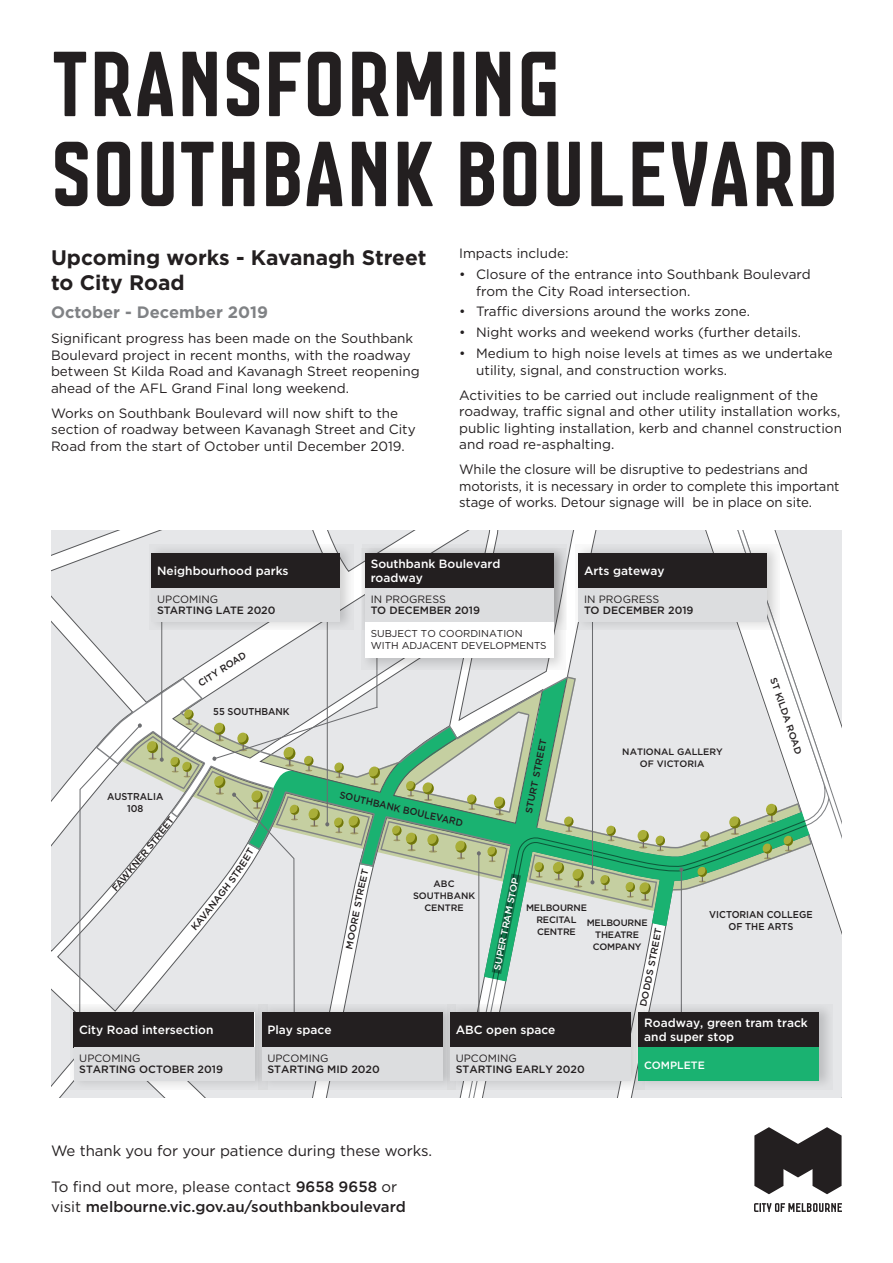
<style>
.page{position:relative;width:893px;height:1263px;background:#fff}
.page>*{position:absolute;margin:0;border:0;box-sizing:border-box;transform-origin:0 0}
.t1{font:97.5px/90px "Co M";color:#231f20}
.t2{font:700 21px/25.2px "Gotham";color:#231f20}
.t3{font:700 16.5px "Gotham";color:#808285}
.t4{font:500 15px/19.5px "Gotham";color:#231f20}
.t5{font:15px "Gotham";letter-spacing:-.005em;color:#231f20}
.t6{font:13.5px/16.5px "Gotham";color:#231f20}
.t7{font:500 12px/14.2px "Gotham";color:#fff}
.t8{font:500 10.65px "Gotham";color:#231f20}
.t9{font:10.65px "Gotham";color:#231f20}
.t10{font:500 10.65px "Gotham";color:#fff}
.t11{font:10.05px/11.7px "Gotham";color:#231f20}
.t12{font:500 9.9px/11.9px "Gotham";color:#231f20;text-align:center;scale:.94 1}
.t13{font:500 9.75px "Gotham";color:#231f20}
.t14{font:500 9.6px "Gotham";color:#231f20}
.t15{font:500 9.3px/11.9px "Gotham";letter-spacing:-.015em;color:#231f20;text-align:center}
.t16{font:500 9.3px "Gotham";letter-spacing:-.015em;color:#231f20;scale:1.06 1}
.t17{font:500 9.3px "Gotham";color:#fff;scale:1.06 1}
.t18{font:500 9.3px "Gotham";letter-spacing:-.015em;color:#231f20;scale:1.05 1}
.s1{font-weight:400}
</style>
<div class="page">
<svg style="left:754px;top:1203px;width:88px;height:9px"></svg>
<svg style="left:754px;top:1127px;width:88px;height:67px"></svg>
<svg style="left:51px;top:530px;width:791px;height:568px;background:#c1cbc5"></svg>
<h1 class="t1" style="left:51px;top:31px;width:790px">TRANSFORMING<br>SOUTHBANK BOULEVARD</h1>
<h2 class="t2" style="left:51px;top:244px;width:377px">Upcoming works - Kavanagh Street to City Road</h2>
<p class="t3" style="left:51px;top:301px;width:218px">October - December 2019</p>
<p class="t6" style="left:51px;top:330px;width:370px">Significant progress has been made on the Southbank Boulevard project in recent months, with the roadway between St Kilda Road and Kavanagh Street reopening ahead of the AFL Grand Final long weekend.</p>
<p class="t6" style="left:51px;top:404px;width:366px">Works on Southbank Boulevard will now shift to the section of roadway between Kavanagh Street and City<br>Road from the start of October until December 2019.</p>
<p class="t6" style="left:459px;top:245px;width:111px">Impacts include:</p>
<p class="t6" style="left:476px;top:266px;width:336px;text-indent:-17px">• Closure of the entrance into Southbank Boulevard from the City Road intersection.</p>
<p class="t6" style="left:459px;top:303px;width:292px">• Traffic diversions around the works zone.</p>
<p class="t6" style="left:459px;top:324px;width:343px">• Night works and weekend works (further details.</p>
<p class="t6" style="left:476px;top:345px;width:358px;text-indent:-17px">• Medium to high noise levels at times as we undertake utility, signal, and construction works.</p>
<p class="t6" style="left:459px;top:386px;width:384px">Activities to be carried out include realignment of the roadway, traffic signal and other utility installation works, public lighting installation, kerb and channel construction and road re-asphalting.</p>
<p class="t6" style="left:459px;top:461px;width:382px">While the closure will be disruptive to pedestrians and motorists, it is necessary in order to complete this important stage of works. Detour signage will be in place on site.</p>
<p class="t7" style="left:157px;top:563px;width:133px">Neighbourhood parks</p>
<p class="t9" style="left:157px;top:592px;width:62px">UPCOMING</p>
<p class="t8" style="left:157px;top:603px;width:120px">STARTING LATE 2020</p>
<p class="t7" style="left:371px;top:556px;width:131px">Southbank Boulevard roadway</p>
<p class="t9" style="left:371px;top:592px;width:77px">IN PROGRESS</p>
<p class="t8" style="left:371px;top:603px;width:111px">TO DECEMBER 2019</p>
<p class="t7" style="left:584px;top:563px;width:82px">Arts gateway</p>
<p class="t9" style="left:584px;top:592px;width:77px">IN PROGRESS</p>
<p class="t8" style="left:584px;top:603px;width:111px">TO DECEMBER 2019</p>
<p class="t11" style="left:371px;top:628px;width:177px">SUBJECT TO COORDINATION<br>WITH ADJACENT DEVELOPMENTS</p>
<p class="t12" style="left:107px;top:790px;width:61px">AUSTRALIA<br>108</p>
<p class="t13" style="left:195px;top:679px;width:57px;rotate:-33deg">CITY ROAD</p>
<p class="t12" style="left:213px;top:705px;width:83px">55 SOUTHBANK</p>
<p class="t12" style="left:355px;top:792px;width:79px;rotate:13deg">UTHBANK BOU</p>
<p class="t12" style="left:426px;top:808px;width:29px;rotate:12deg">LEVA</p>
<p class="t16" style="left:523px;top:812px;width:73px;rotate:-79deg">STURT STREET</p>
<p class="t15" style="left:622px;top:746px;width:102px">NATIONAL GALLERY<br>OF VICTORIA</p>
<p class="t18" style="left:779px;top:676px;width:78px;rotate:71deg">ST KILDA ROAD</p>
<p class="t14" style="left:188px;top:925px;width:37px;rotate:-51deg">KAVAN</p>
<p class="t16" style="left:343px;top:948px;width:53px;rotate:-79deg">MOORE ST</p>
<p class="t15" style="left:413px;top:878px;width:64px">ABC<br>SOUTHBANK<br>CENTRE</p>
<p class="t17" style="left:491px;top:969px;width:90px;rotate:-79deg">SUPER TRAM STOP</p>
<p class="t15" style="left:526px;top:902px;width:62px">MELBOURNE<br>RECITAL<br>CENTRE</p>
<p class="t15" style="left:587px;top:917px;width:62px">MELBOURNE<br>THEATRE<br>COMPANY</p>
<p class="t16" style="left:645px;top:965px;width:26px;rotate:-79deg">STRE</p>
<p class="t16" style="left:637px;top:1005px;width:37px;rotate:-78deg">DODDS</p>
<p class="t12" style="left:709px;top:909px;width:111px">VICTORIAN COLLEGE<br>OF THE ARTS</p>
<p class="t7" style="left:79px;top:1023px;width:136px">City Road intersection</p>
<p class="t9" style="left:79px;top:1051px;width:63px">UPCOMING</p>
<p class="t8" style="left:79px;top:1062px;width:145px">STARTING OCTOBER 2019</p>
<p class="t7" style="left:267px;top:1023px;width:66px">Play space</p>
<p class="t9" style="left:267px;top:1051px;width:63px">UPCOMING</p>
<p class="t8" style="left:267px;top:1062px;width:114px">STARTING MID 2020</p>
<p class="t7" style="left:456px;top:1023px;width:101px">ABC open space</p>
<p class="t9" style="left:456px;top:1051px;width:63px">UPCOMING</p>
<p class="t8" style="left:456px;top:1062px;width:130px">STARTING EARLY 2020</p>
<p class="t5" style="left:51px;top:1141px;width:383px">We thank you for your patience during these works.</p>
<p class="t4" style="left:51px;top:1177px;width:356px"><span class="s1">To find out more, please contact</span> 9658 9658 <span class="s1">or visit</span> melbourne.vic.gov.au/southbankboulevard</p>
<p class="t7" style="left:644px;top:1016px;width:165px">Roadway, green tram track and super stop</p>
<p class="t10" style="left:644px;top:1058px;width:62px">COMPLETE</p>
</div>
